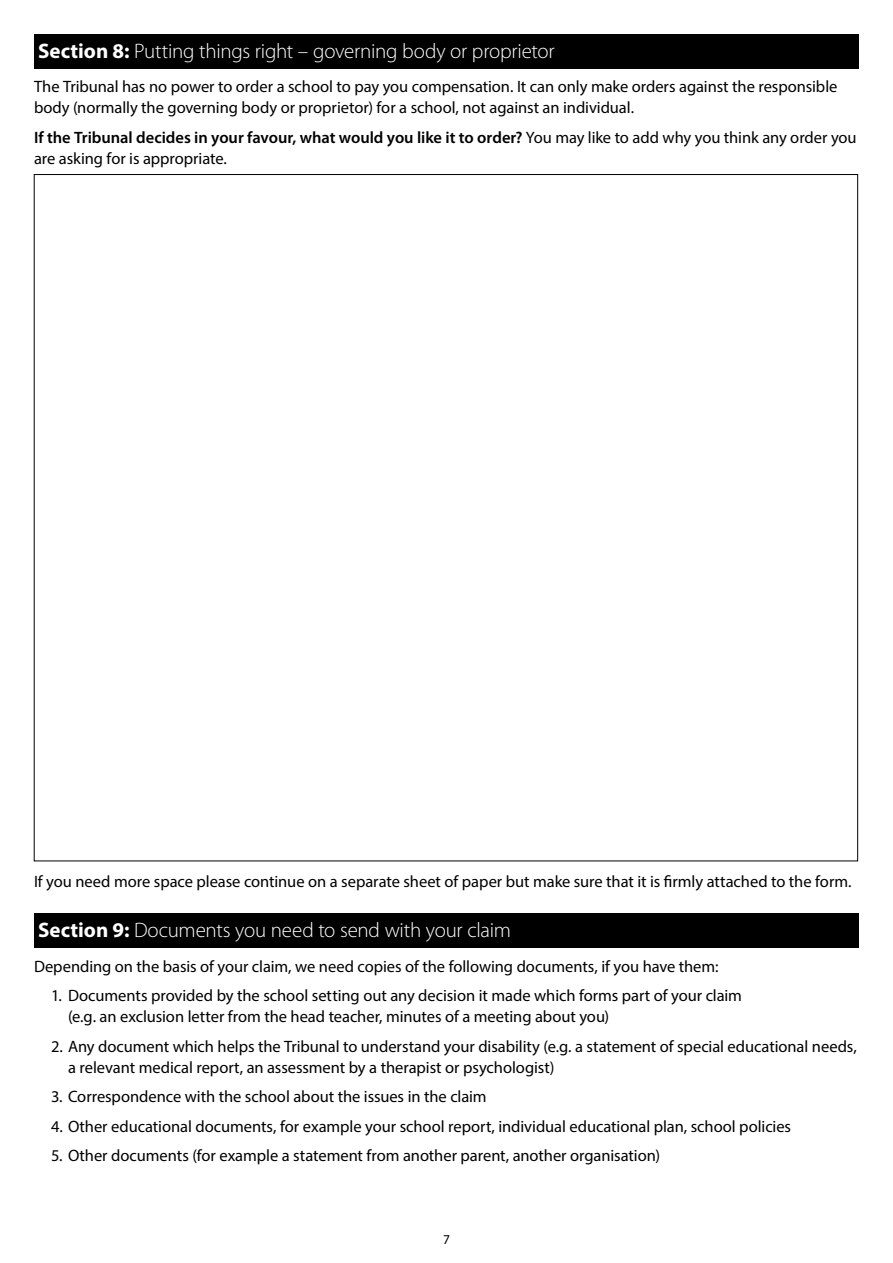
<style>
.page{position:relative;width:893px;height:1263px;background:#fff}
.page>*{position:absolute;margin:0;border:0;box-sizing:border-box;transform-origin:0 0}
.t1{font:300 21px "Myriad Pro";letter-spacing:-.01em;color:#fff}
.t2{font:16.5px/21px "Myriad Pro";letter-spacing:-.005em;color:#000}
.t3{font:13.5px "Myriad Pro";color:#000}
.s1{font-weight:700}
.s2{font-weight:600}
</style>
<div class="page">
<div style="left:34px;top:34px;width:825px;height:34px;background:#000"></div>
<div style="left:34px;top:913px;width:825px;height:34px;background:#000"></div>
<p class="t1" style="left:38px;top:40px;width:518px"><span class="s1">Section 8:</span> Putting things right – governing body or proprietor</p>
<p class="t2" style="left:34px;top:76px;width:805px">The Tribunal has no power to order a school to pay you compensation. It can only make orders against the responsible body (normally the governing body or proprietor) for a school, not against an individual.</p>
<p class="t2" style="left:34px;top:127px;width:824px"><span class="s2">If the Tribunal decides in your favour, what would you like it to order?</span> You may like to add why you think any order you are asking for is appropriate.</p>
<p class="t2" style="left:34px;top:871px;width:819px">If you need more space please continue on a separate sheet of paper but make sure that it is firmly attached to the form.</p>
<p class="t1" style="left:38px;top:919px;width:474px"><span class="s1">Section 9:</span> Documents you need to send with your claim</p>
<p class="t2" style="left:34px;top:955px;width:686px">Depending on the basis of your claim, we need copies of the following documents, if you have them:</p>
<p class="t2" style="left:68px;top:985px;width:675px;text-indent:-17px">1. Documents provided by the school setting out any decision it made which forms part of your claim (e.g. an exclusion letter from the head teacher, minutes of a meeting about you)</p>
<p class="t2" style="left:68px;top:1035px;width:790px;text-indent:-17px">2. Any document which helps the Tribunal to understand your disability (e.g. a statement of special educational needs, a relevant medical report, an assessment by a therapist or psychologist)</p>
<p class="t2" style="left:51px;top:1086px;width:437px">3. Correspondence with the school about the issues in the claim</p>
<p class="t2" style="left:51px;top:1115px;width:742px">4. Other educational documents, for example your school report, individual educational plan, school policies</p>
<p class="t2" style="left:51px;top:1145px;width:610px">5. Other documents (for example a statement from another parent, another organisation)</p>
<p class="t3" style="left:443px;top:1231px;width:8px">7</p>
</div>
